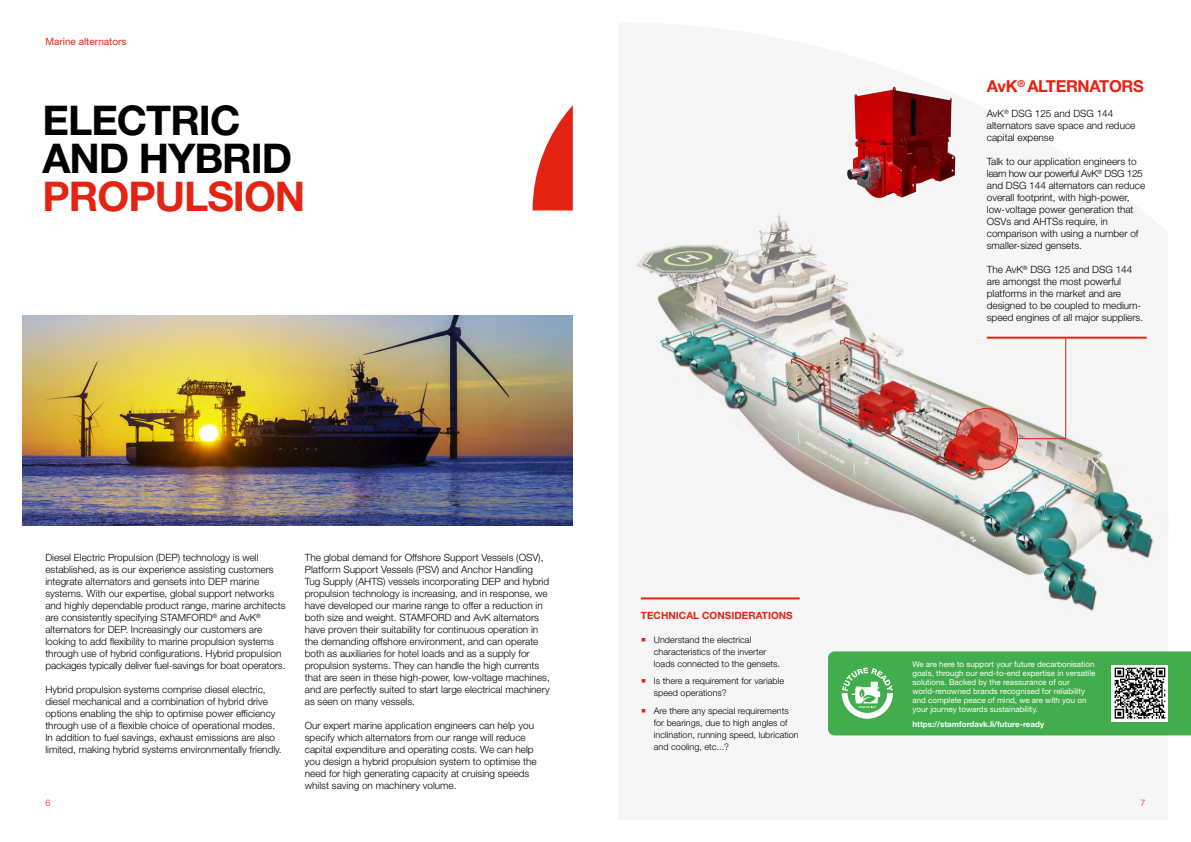
<style>
.page{position:relative;width:1191px;height:842px;background:#fff}
.page>*{position:absolute;margin:0;border:0;box-sizing:border-box;transform-origin:0 0}
.t1{font:700 41px/38px "Helvetica Neue LT Std";letter-spacing:-.025em;color:#000}
.t2{font:700 41px "Helvetica Neue LT Std";letter-spacing:-.025em;color:#e42313}
.t3{font:700 16.5px "Helvetica Neue LT Std";letter-spacing:-.02em;color:#e42313}
.t4{font:300 10px/12px "Helvetica Neue LT Std";color:#000}
.t5{font:700 10px "Helvetica Neue LT Std";letter-spacing:.005em;color:#e42313}
.t6{font:10px "Helvetica Neue LT Std";color:#e42313}
.t7{font:300 9px/12px "Helvetica Neue LT Std";letter-spacing:.005em;color:#000}
.t8{font:300 9px "Helvetica Neue LT Std";color:#e42313}
.t9{font:8px/9px "Helvetica Neue LT Std";color:#fff}
.t10{font:700 8px "Helvetica Neue LT Std";color:#fff}
.s1{font-family:"Verdana";font-weight:400;font-size:16px;color:#e42313}
</style>
<div class="page">
<img style="left:23px;top:316px;width:550px;height:210px">
<img style="left:624px;top:212px;width:544px;height:411px">
<img style="left:847px;top:86px;width:109px;height:113px">
<svg style="left:532px;top:105px;width:41px;height:105px"></svg>
<svg style="left:955px;top:408px;width:63px;height:62px;background:#d15349"></svg>
<div style="left:955px;top:408px;width:63px;height:62px;border:1px solid #e42313;border-radius:50%"></div>
<div style="left:828px;top:651px;width:363px;height:84px;background:#41ad4c"></div>
<img style="left:1111px;top:665px;width:57px;height:56px">
<hr style="left:641px;top:597px;width:158px;height:2px;background:#e42313">
<hr style="left:986px;top:337px;width:160px;height:2px;background:#e42313">
<hr style="left:1065px;top:339px;width:1px;height:99px;background:#e42313">
<hr style="left:1018px;top:438px;width:48px;height:1px;background:#e42313">
<p class="t6" style="left:45px;top:36px;width:83px">Marine alternators</p>
<h1 class="t1" style="left:43px;top:100px;width:251px">ELECTRIC<br>AND HYBRID</h1>
<h1 class="t2" style="left:43px;top:171px;width:264px">PROPULSION</h1>
<p class="t4" style="left:45px;top:552px;width:242px">Diesel Electric Propulsion (DEP) technology is well established, as is our experience assisting customers integrate alternators and gensets into DEP marine systems. With our expertise, global support networks and highly dependable product range, marine architects are consistently specifying STAMFORD<sup>®</sup> and AvK<sup>® </sup>alternators for DEP. Increasingly our customers are looking to add flexibility to marine propulsion systems through use of hybrid configurations. Hybrid propulsion packages typically deliver fuel-savings for boat operators.</p>
<p class="t4" style="left:45px;top:684px;width:238px">Hybrid propulsion systems comprise diesel electric, diesel mechanical and a combination of hybrid drive options enabling the ship to optimise power efficiency through use of a flexible choice of operational modes.<br>In addition to fuel savings, exhaust emissions are also limited, making hybrid systems environmentally friendly.</p>
<p class="t4" style="left:305px;top:552px;width:246px">The global demand for Offshore Support Vessels (OSV), Platform Support Vessels (PSV) and Anchor Handling Tug Supply (AHTS) vessels incorporating DEP and hybrid propulsion technology is increasing, and in response, we have developed our marine range to offer a reduction in both size and weight. STAMFORD and AvK alternators have proven their suitability for continuous operation in the demanding offshore environment, and can operate both as auxiliaries for hotel loads and as a supply for propulsion systems. They can handle the high currents that are seen in these high-power, low-voltage machines, and are perfectly suited to start large electrical machinery as seen on many vessels.</p>
<p class="t4" style="left:305px;top:720px;width:233px">Our expert marine application engineers can help you specify which alternators from our range will reduce capital expenditure and operating costs. We can help you design a hybrid propulsion system to optimise the need for high generating capacity at cruising speeds whilst saving on machinery volume.</p>
<p class="t5" style="left:641px;top:609px;width:153px">TECHNICAL CONSIDERATIONS</p>
<p class="t7" style="left:654px;top:633px;width:128px;text-indent:-13px"><span class="s1">▪</span> Understand the electrical characteristics of the inverter loads connected to the gensets.</p>
<p class="t7" style="left:654px;top:675px;width:132px;text-indent:-13px"><span class="s1">▪</span> Is there a requirement for variable speed operations?</p>
<p class="t7" style="left:654px;top:704px;width:146px;text-indent:-13px"><span class="s1">▪</span> Are there any special requirements for bearings, due to high angles of inclination, running speed, lubrication and cooling, etc...?</p>
<h2 class="t3" style="left:986px;top:76px;width:158px">AvK<sup>®</sup> ALTERNATORS</h2>
<p class="t4" style="left:986px;top:108px;width:150px">AvK<sup>®</sup> DSG 125 and DSG 144 alternators save space and reduce capital expense</p>
<p class="t4" style="left:986px;top:156px;width:160px">Talk to our application engineers to learn how our powerful AvK<sup>®</sup> DSG 125 and DSG 144 alternators can reduce overall footprint, with high-power, low-voltage power generation that<br>OSVs and AHTSs require, in comparison with using a number of smaller-sized gensets.</p>
<p class="t4" style="left:986px;top:264px;width:158px">The AvK<sup>®</sup> DSG 125 and DSG 144 are amongst the most powerful platforms in the market and are designed to be coupled to medium&shy;speed engines of all major suppliers.</p>
<p class="t9" style="left:912px;top:659px;width:184px">We are here to support your future decarbonisation goals, through our end-to-end expertise in versatile solutions. Backed by the reassurance of our world-renowned brands recognised for reliability and complete peace of mind, we are with you on your journey towards sustainability.</p>
<p class="t10" style="left:912px;top:719px;width:133px">https://stamfordavk.li/future-ready</p>
<p class="t8" style="left:45px;top:797px;width:7px">6</p>
<p class="t8" style="left:1140px;top:797px;width:7px">7</p>
</div>
